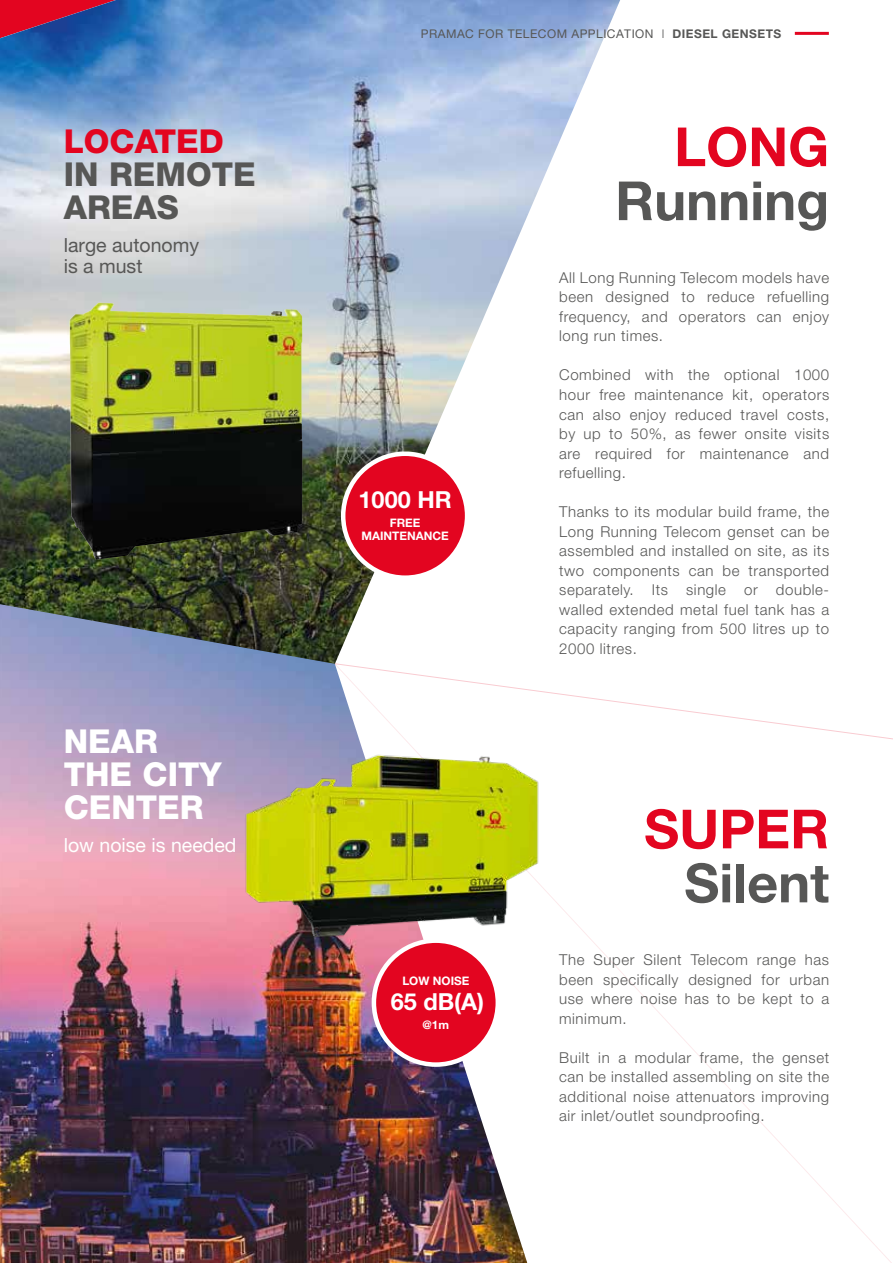
<style>
.page{position:relative;width:893px;height:1263px;background:#fff}
.page>*{position:absolute;margin:0;border:0;box-sizing:border-box;transform-origin:0 0}
.t1{font:700 54px "Helvetica Neue LT Pro";color:#575756}
.t2{font:700 54px "Helvetica Neue LT Pro";color:#e30520}
.t3{font:800 33px/33.2px "Helvetica Neue";color:#fff}
.t4{font:800 33px/33px "Helvetica Neue";color:#575756}
.t5{font:800 33px "Helvetica Neue";color:#e30520}
.t6{font:700 23.55px "Helvetica Neue LT Pro";color:#fff}
.t7{font:19.5px/21.3px "Helvetica Neue LT Pro";color:#575756}
.t8{font:19.5px "Helvetica Neue LT Pro";color:#fff}
.t9{font:300 15px/19.5px "Helvetica Neue LT Pro";letter-spacing:.04em;color:#575756;text-align:justify}
.t10{font:12px "Helvetica Neue LT Pro";letter-spacing:.04em;color:#575756}
.t11{font:700 11.7px/12.9px "Helvetica Neue LT Pro";color:#fff;text-align:center}
.s1{font-weight:300}
.s2{font-weight:700}
</style>
<div class="page">
<img style="left:0;top:0;width:620px;height:604px">
<img style="left:0;top:604px;width:527px;height:659px">
<div style="left:374px;top:941px;width:124px;height:123px;background:#e30520;border-radius:50%"></div>
<div style="left:372px;top:938px;width:128px;height:129px;border:4px solid #fff;border-radius:50%"></div>
<img style="left:70px;top:303px;width:232px;height:257px">
<div style="left:343px;top:454px;width:124px;height:124px;background:#e30520;border-radius:50%"></div>
<div style="left:341px;top:451px;width:128px;height:129px;border:4px solid #fff;border-radius:50%"></div>
<img style="left:201px;top:719px;width:382px;height:255px">
<hr style="left:795px;top:32px;width:34px;height:3px;background:#e30520">
<h2 class="t5" style="left:64px;top:121px;width:162px">LOCATED</h2>
<h2 class="t4" style="left:64px;top:158px;width:193px">IN REMOTE<br>AREAS</h2>
<h3 class="t7" style="left:64px;top:234px;width:137px">large autonomy is a must</h3>
<h2 class="t3" style="left:64px;top:725px;width:159px">NEAR<br>THE CITY<br>CENTER</h2>
<h3 class="t8" style="left:64px;top:834px;width:174px">low noise is needed</h3>
<p class="t10" style="left:421px;top:27px;width:362px">PRAMAC FOR TELECOM APPLICATION <span class="s1">I</span> <span class="s2">DIESEL GENSETS</span></p>
<h3 class="t6" style="left:359px;top:485px;width:95px">1000 HR</h3>
<p class="t11" style="left:361px;top:516px;width:89px">FREE<br>MAINTENANCE</p>
<p class="t11" style="left:402px;top:974px;width:69px">LOW NOISE</p>
<h3 class="t6" style="left:391px;top:986px;width:95px">65 dB(A)</h3>
<p class="t11" style="left:423px;top:1018px;width:28px">@1m</p>
<h1 class="t2" style="left:674px;top:113px;width:157px">LONG</h1>
<h1 class="t1" style="left:615px;top:167px;width:216px">Running</h1>
<p class="t9" style="left:559px;top:268px;width:272px">All Long Running Telecom models have been designed to reduce refuelling frequency, and operators can enjoy long run times.</p>
<p class="t9" style="left:559px;top:365px;width:272px">Combined with the optional 1000 hour free maintenance kit, operators can also enjoy reduced travel costs, by up to 50%, as fewer onsite visits are required for maintenance and refuelling.</p>
<p class="t9" style="left:559px;top:502px;width:272px">Thanks to its modular build frame, the Long Running Telecom genset can be assembled and installed on site, as its two components can be transported separately. Its single or double&shy;walled extended metal fuel tank has a capacity ranging from 500 litres up to 2000 litres.</p>
<h1 class="t2" style="left:644px;top:796px;width:187px">SUPER</h1>
<h1 class="t1" style="left:684px;top:850px;width:146px">Silent</h1>
<p class="t9" style="left:559px;top:950px;width:272px">The Super Silent Telecom range has been specifically designed for urban use where noise has to be kept to a minimum.</p>
<p class="t9" style="left:559px;top:1047px;width:272px">Built in a modular frame, the genset can be installed assembling on site the additional noise attenuators improving air inlet/outlet soundproofing.</p>
</div>
